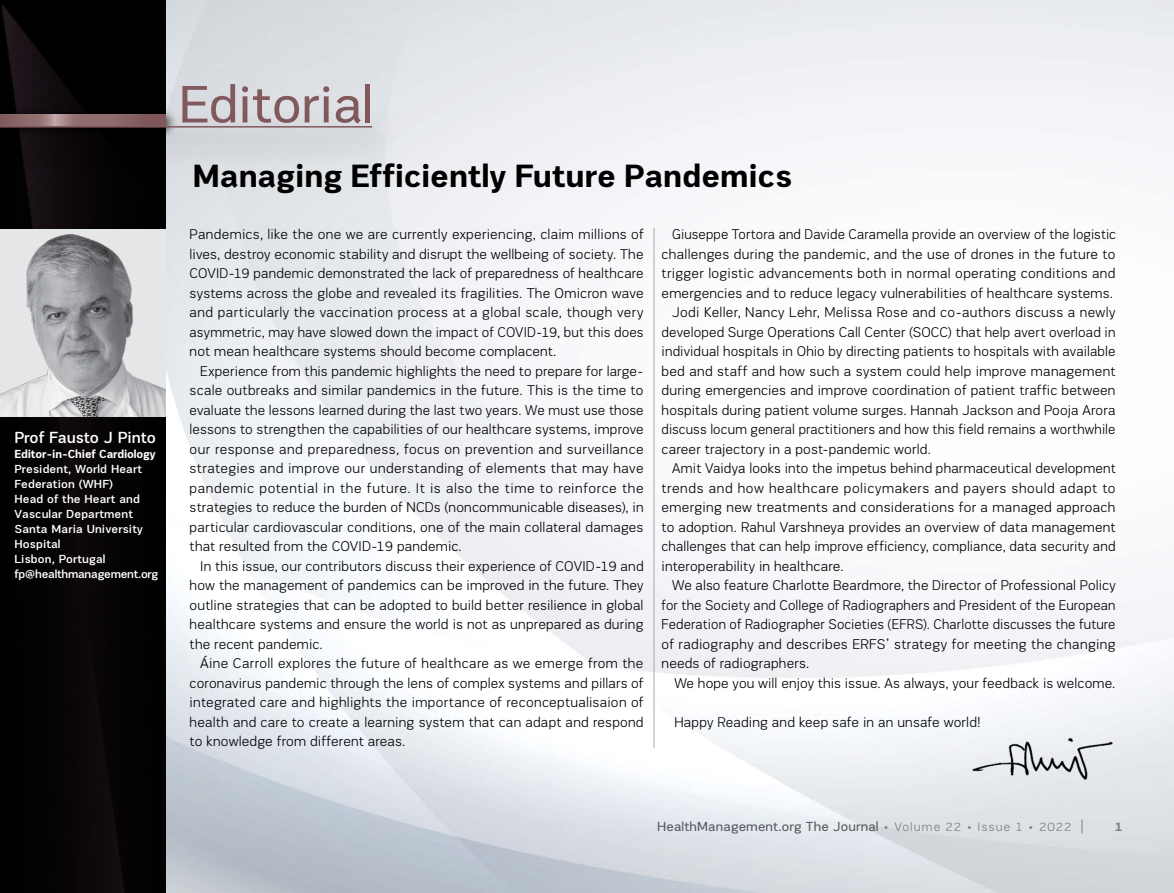
<style>
.page{position:relative;width:1174px;height:893px;background:#fff}
.page>*{position:absolute;margin:0;border:0;box-sizing:border-box;transform-origin:0 0}
.t1{font:54px "PRC Fidelity";letter-spacing:-.005em;color:#82595c}
.t2{font:700 33px "PRC Fidelity";letter-spacing:-.005em;color:#000}
.t3{font:500 16.5px "PRC Fidelity";letter-spacing:-.005em;color:#fff}
.t4{font:300 14.55px/19.5px "PRC Fidelity";letter-spacing:.015em;color:#000;text-align:justify}
.t5{font:300 14.55px "PRC Fidelity";letter-spacing:.015em;color:#000;scale:.95 1}
.t6{font:300 14.55px "PRC Fidelity";letter-spacing:.015em;color:#000;scale:.96 1}
.t7{font:300 14.55px "PRC Fidelity";letter-spacing:.04em;color:#000}
.t8{font:13.5px "PRC Fidelity";letter-spacing:.01em;color:#565659}
.t9{font:700 12.75px "PRC Fidelity";color:#7e8083}
.t10{font:500 12px/15px "PRC Fidelity";letter-spacing:.01em;color:#fff}
.t11{font:700 12px "PRC Fidelity";letter-spacing:-.01em;color:#fff}
.s1{font-weight:300;font-size:12.75px;color:#7e8083}
</style>
<div class="page">
<svg style="left:0;top:0;width:166px;height:893px;background:#050305"></svg>
<hr style="left:653px;top:228px;width:1px;height:520px;background:#a7a9ac">
<div style="left:0;top:108px;width:178px;height:31px;background:#000;opacity:.75"></div>
<svg style="left:0;top:110px;width:406px;height:58px;background:#8f8c90"></svg>
<hr style="left:0;top:126px;width:372px;height:2px;background:#82595c">
<img style="left:0;top:229px;width:166px;height:187px">
<svg style="left:1081px;top:819px;width:1px;height:14px"></svg>
<img style="left:972px;top:735px;width:144px;height:47px">
<p class="t3" style="left:14px;top:428px;width:143px">Prof Fausto J Pinto</p>
<p class="t11" style="left:14px;top:447px;width:143px">Editor-in-Chief Cardiology</p>
<p class="t10" style="left:14px;top:461px;width:145px">President, World Heart<br>Federation (WHF)<br>Head of the Heart and<br>Vascular Department<br>Santa Maria University<br>Hospital<br>Lisbon, Portugal fp@healthmanagement.org</p>
<h1 class="t1" style="left:179px;top:74px;width:196px">Editorial</h1>
<h2 class="t2" style="left:192px;top:157px;width:601px">Managing Efficiently Future Pandemics</h2>
<p class="t4" style="left:190px;top:225px;width:455px">Pandemics, like the one we are currently experiencing, claim millions of lives, destroy economic stability and disrupt the wellbeing of society. The COVID-19 pandemic demonstrated the lack of preparedness of healthcare systems across the globe and revealed its fragilities. The Omicron wave and particularly the vaccination process at a global scale, though very asymmetric, may have slowed down the impact of COVID-19, but this does not mean healthcare systems should become complacent.</p>
<p class="t4" style="left:190px;top:361px;width:455px;text-indent:11px">Experience from this pandemic highlights the need to prepare for large&shy;scale outbreaks and similar pandemics in the future. This is the time to evaluate the lessons learned during the last two years. We must use those lessons to strengthen the capabilities of our healthcare systems, improve our response and preparedness, focus on prevention and surveillance strategies and improve our understanding of elements that may have pandemic potential in the future. It is also the time to reinforce the strategies to reduce the burden of NCDs (noncommunicable diseases), in particular cardiovascular conditions, one of the main collateral damages that resulted from the COVID-19 pandemic.</p>
<p class="t4" style="left:190px;top:556px;width:455px;text-indent:11px">In this issue, our contributors discuss their experience of COVID-19 and how the management of pandemics can be improved in the future. They outline strategies that can be adopted to build better resilience in global healthcare systems and ensure the world is not as unprepared as during the recent pandemic.</p>
<p class="t4" style="left:190px;top:654px;width:455px;text-indent:11px">Áine Carroll explores the future of healthcare as we emerge from the coronavirus pandemic through the lens of complex systems and pillars of integrated care and highlights the importance of reconceptualisaion of health and care to create a learning system that can adapt and respond to knowledge from different areas.</p>
<p class="t5" style="left:672px;top:227px;width:469px">Giuseppe Tortora and Davide Caramella provide an overview of the logistic</p>
<p class="t4" style="left:661px;top:244px;width:455px">challenges during the pandemic, and the use of drones in the future to</p>
<p class="t4" style="left:661px;top:264px;width:455px">trigger logistic advancements both in normal operating conditions and</p>
<p class="t4" style="left:661px;top:283px;width:453px">emergencies and to reduce legacy vulnerabilities of healthcare systems.</p>
<p class="t4" style="left:672px;top:303px;width:445px">Jodi Keller, Nancy Lehr, Melissa Rose and co-authors discuss a newly</p>
<p class="t4" style="left:661px;top:322px;width:455px">developed Surge Operations Call Center (SOCC) that help avert overload in</p>
<p class="t6" style="left:661px;top:344px;width:474px">individual hospitals in Ohio by directing patients to hospitals with available</p>
<p class="t4" style="left:661px;top:361px;width:455px">bed and staff and how such a system could help improve management</p>
<p class="t4" style="left:661px;top:381px;width:455px">during emergencies and improve coordination of patient traffic between</p>
<p class="t4" style="left:661px;top:400px;width:455px">hospitals during patient volume surges. Hannah Jackson and Pooja Arora</p>
<p class="t5" style="left:661px;top:422px;width:479px">discuss locum general practitioners and how this field remains a worthwhile</p>
<p class="t4" style="left:661px;top:439px;width:271px">career trajectory in a post-pandemic world.</p>
<p class="t4" style="left:672px;top:459px;width:445px">Amit Vaidya looks into the impetus behind pharmaceutical development</p>
<p class="t7" style="left:661px;top:480px;width:455px">trends and how healthcare policymakers and payers should adapt to</p>
<p class="t4" style="left:661px;top:498px;width:455px">emerging new treatments and considerations for a managed approach</p>
<p class="t4" style="left:661px;top:517px;width:455px">to adoption. Rahul Varshneya provides an overview of data management</p>
<p class="t6" style="left:661px;top:539px;width:474px">challenges that can help improve efficiency, compliance, data security and</p>
<p class="t4" style="left:661px;top:556px;width:183px">interoperability in healthcare.</p>
<p class="t4" style="left:672px;top:576px;width:445px">We also feature Charlotte Beardmore, the Director of Professional Policy</p>
<p class="t5" style="left:661px;top:597px;width:479px">for the Society and College of Radiographers and President of the European</p>
<p class="t5" style="left:661px;top:617px;width:479px">Federation of Radiographer Societies (EFRS). Charlotte discusses the future</p>
<p class="t4" style="left:661px;top:634px;width:455px">of radiography and describes ERFS’ strategy for meeting the changing</p>
<p class="t4" style="left:661px;top:654px;width:149px">needs of radiographers.</p>
<p class="t4" style="left:674px;top:673px;width:442px">We hope you will enjoy this issue. As always, your feedback is welcome.</p>
<p class="t4" style="left:674px;top:712px;width:308px">Happy Reading and keep safe in an unsafe world!</p>
<p class="t8" style="left:657px;top:818px;width:416px">HealthManagement.org The Journal <span class="s1">• Volume 22 • Issue 1 • 2022</span></p>
<p class="t9" style="left:1114px;top:819px;width:9px">1</p>
</div>
